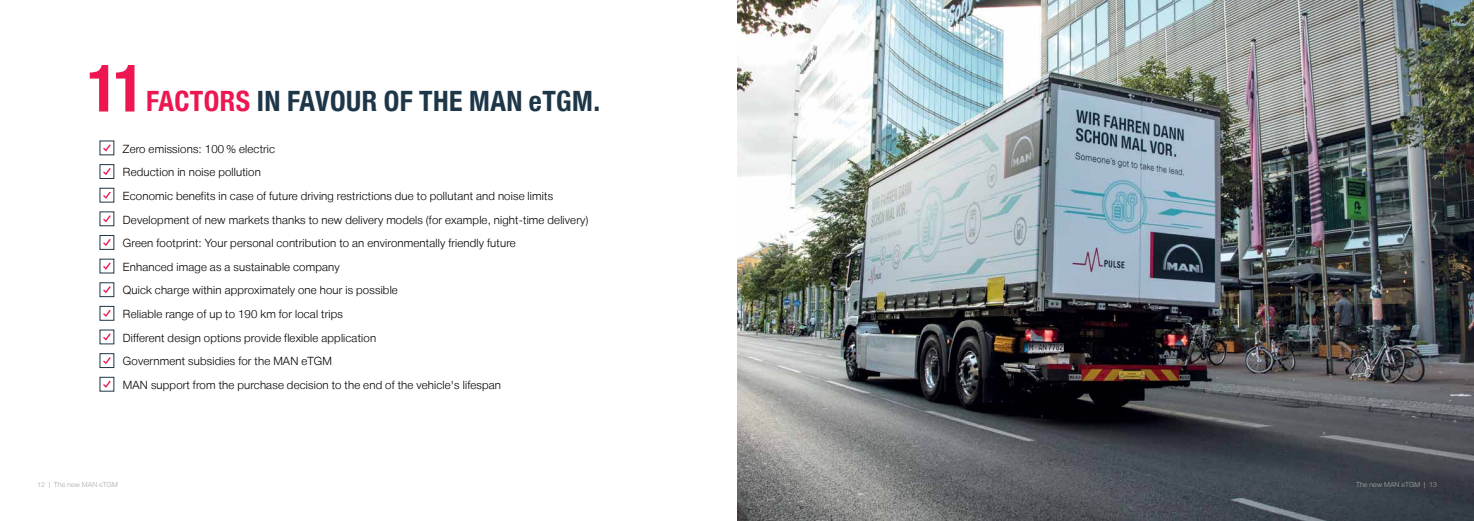
<style>
.page{position:relative;width:1474px;height:521px;background:#fff}
.page>*{position:absolute;margin:0;border:0;box-sizing:border-box;transform-origin:0 0}
.t1{font:700 65.62px "Man Global Condensed";color:#ed1651}
.t2{font:700 28px "Man Global Condensed";letter-spacing:.015em;color:#1d3648}
.t3{font:300 11.38px/23.6px "Man Global";letter-spacing:.015em;color:#000}
.t4{font:300 7px "Man Global";letter-spacing:.015em;color:#a7a9ac}
.s1{color:#ed1651}
</style>
<div class="page">
<img style="left:737px;top:0;width:736px;height:521px">
<svg style="left:103px;top:144px;width:8px;height:7px"></svg>
<svg style="left:103px;top:168px;width:8px;height:7px"></svg>
<div style="left:100px;top:164px;width:14px;height:15px;border:1px solid #1d3648"></div>
<svg style="left:103px;top:192px;width:8px;height:7px"></svg>
<div style="left:100px;top:188px;width:14px;height:14px;border:1px solid #1d3648"></div>
<svg style="left:103px;top:215px;width:8px;height:7px"></svg>
<div style="left:100px;top:212px;width:14px;height:14px;border:1px solid #1d3648"></div>
<svg style="left:103px;top:239px;width:8px;height:7px"></svg>
<div style="left:100px;top:235px;width:14px;height:15px;border:1px solid #1d3648"></div>
<svg style="left:103px;top:262px;width:8px;height:8px"></svg>
<svg style="left:103px;top:286px;width:8px;height:7px"></svg>
<div style="left:100px;top:282px;width:14px;height:15px;border:1px solid #1d3648"></div>
<svg style="left:103px;top:310px;width:8px;height:7px"></svg>
<div style="left:100px;top:306px;width:14px;height:15px;border:1px solid #1d3648"></div>
<svg style="left:103px;top:333px;width:8px;height:7px"></svg>
<svg style="left:103px;top:357px;width:8px;height:7px"></svg>
<div style="left:100px;top:353px;width:14px;height:15px;border:1px solid #1d3648"></div>
<svg style="left:103px;top:381px;width:8px;height:7px"></svg>
<div style="left:100px;top:377px;width:14px;height:14px;border:1px solid #1d3648"></div>
<h1 class="t1" style="left:87px;top:50px;width:59px">11</h1>
<h2 class="t2" style="left:146px;top:85px;width:455px"><span class="s1">FACTORS</span> IN FAVOUR OF THE MAN eTGM.</h2>
<p class="t3" style="left:123px;top:137px;width:467px">Zero emissions: 100 % electric<br>Reduction in noise pollution<br>Economic benefits in case of future driving restrictions due to pollutant and noise limits Development of new markets thanks to new delivery models (for example, night-time delivery)<br>Green footprint: Your personal contribution to an environmentally friendly future<br>Enhanced image as a sustainable company<br>Quick charge within approximately one hour is possible<br>Reliable range of up to 190 km for local trips<br>Different design options provide flexible application<br>Government subsidies for the MAN eTGM<br>MAN support from the purchase decision to the end of the vehicle's lifespan</p>
<p class="t4" style="left:37px;top:480px;width:82px">12 | The new MAN eTGM</p>
<p class="t4" style="left:1355px;top:480px;width:82px">The new MAN eTGM | 13</p>
</div>
